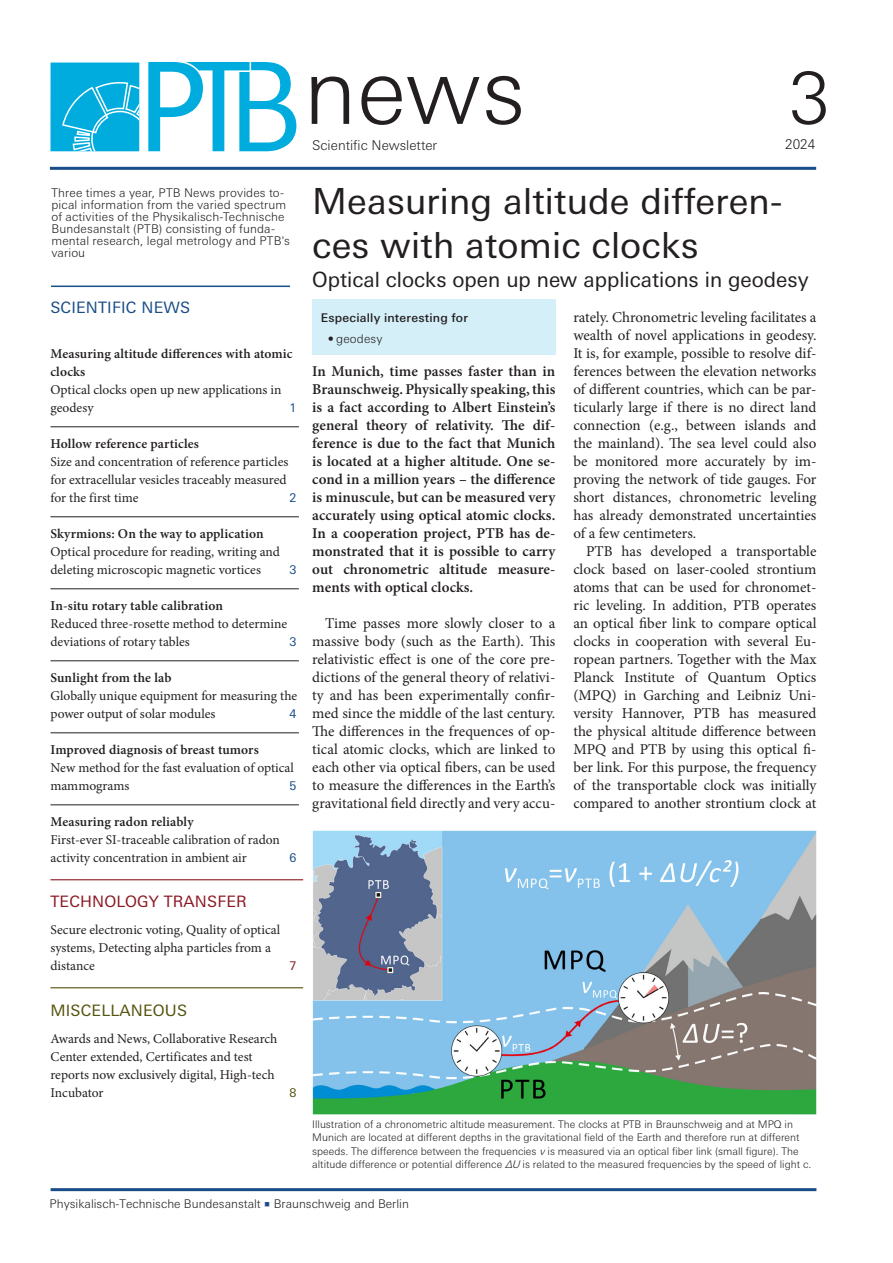
<style>
.page{position:relative;width:893px;height:1263px;background:#fff}
.page>*{position:absolute;margin:0;border:0;box-sizing:border-box;transform-origin:0 0}
.t1{font:300 92.85px "Univers Next W1 G";color:#231f20}
.t2{font:300 72px "Univers Next W1 G";color:#231f20}
.Überschrift-PTBnews{font:36px/43.2px "Univers Next W1 G";letter-spacing:.005em;color:#231f20}
.Unterüberschrift-PTBnews{font:21px "Univers Next W1 G";color:#231f20}
.t3{font:15.75px "Univers Next W1 G";letter-spacing:.01em;color:#8b1923}
.t4{font:15.75px "Univers Next W1 G";letter-spacing:.01em;color:#194d88}
.t5{font:15.75px "Univers Next W1 G";letter-spacing:.01em;color:#54540e}
.Fließtext_mit_Einzug-PTBnews{font:15px/18px "Minion Pro";color:#231f20;text-align:justify}
.Abstrakt-PTBnews{font:600 15px/18px "Minion Pro";letter-spacing:.005em;color:#231f20;text-align:justify}
.t6{font:13.5px/18px "Minion Pro";color:#231f20}
.t7{font:600 13.5px/18px "Minion Pro";letter-spacing:.01em;color:#231f20}
.t8{font:300 13.5px "Univers Next W1 G";color:#231f20}
.Besonders_interessant-Text-PTBnews{font:300 12px/12px "Univers Next W1 G";letter-spacing:.01em;color:#231f20}
.Besonders_interessant-PTBnews{font:500 12px "Univers Next W1 G";letter-spacing:.02em;color:#231f20}
.t9{font:12px "Univers Next W1 G";color:#194d88}
.t10{font:12px "Univers Next W1 G";color:#8b1923}
.t11{font:12px "Univers Next W1 G";color:#54540e}
.t12{font:300 10.5px/13.5px "Univers Next W1 G";color:#231f20}
.s1{font-style:italic}
.s2{font-family:"Minion Pro";font-weight:400;font-size:15px;color:#194d88}
</style>
<div class="page">
<hr style="left:51px;top:286px;width:239px;height:1px;background:#194d88">
<div style="left:312px;top:299px;width:243px;height:35px;background:#d5eff8"></div>
<div style="left:312px;top:326px;width:243px;height:29px;background:#d5eff8"></div>
<img style="left:312px;top:830px;width:504px;height:284px">
<hr style="left:50px;top:426px;width:249px;height:1px;background:#231f20">
<hr style="left:50px;top:516px;width:249px;height:1px;background:#231f20">
<hr style="left:50px;top:588px;width:249px;height:1px;background:#231f20">
<hr style="left:50px;top:660px;width:249px;height:1px;background:#231f20">
<hr style="left:50px;top:732px;width:249px;height:1px;background:#231f20">
<hr style="left:50px;top:804px;width:249px;height:1px;background:#231f20">
<hr style="left:50px;top:879px;width:253px;height:1px;background:#8b1923">
<hr style="left:50px;top:987px;width:253px;height:1px;background:#54540e">
<hr style="left:51px;top:1188px;width:765px;height:3px;background:#194d88">
<svg style="left:148px;top:62px;width:148px;height:89px"></svg>
<div style="left:50px;top:63px;width:89px;height:88px;background:#00acdd"></div>
<svg style="left:62px;top:82px;width:77px;height:69px"></svg>
<hr style="left:50px;top:167px;width:766px;height:3px;background:#194d88">
<h2 class="t2" style="left:789px;top:57px;width:42px">3</h2>
<h1 class="t1" style="left:304px;top:37px;width:224px">news</h1>
<p class="t8" style="left:312px;top:138px;width:126px">Scientific Newsletter</p>
<p class="t8" style="left:785px;top:136px;width:32px">2024</p>
<p class="Besonders_interessant-Text-PTBnews" style="left:51px;top:186px;width:240px">Three times a year, PTB News provides to&shy;pical information from the varied spectrum of activities of the Physikalisch-Technische Bundesanstalt (PTB) consisting of funda&shy;mental research, legal metrology and PTB's variou</p>
<p class="t4" style="left:50px;top:299px;width:141px">SCIENTIFIC NEWS</p>
<p class="t7" style="left:50px;top:345px;width:244px">Measuring altitude differences with atomic clocks</p>
<p class="t6" style="left:50px;top:381px;width:233px">Optical clocks open up new applications in geodesy</p>
<p class="t9" style="left:290px;top:401px;width:8px">1</p>
<p class="t7" style="left:50px;top:435px;width:150px">Hollow reference particles</p>
<p class="t6" style="left:50px;top:453px;width:239px">Size and concentration of reference particles for extracellular vesicles traceably measured for the first time</p>
<p class="t9" style="left:290px;top:491px;width:8px">2</p>
<p class="t7" style="left:50px;top:525px;width:215px">Skyrmions: On the way to application</p>
<p class="t6" style="left:50px;top:543px;width:231px">Optical procedure for reading, writing and deleting microscopic magnetic vortices</p>
<p class="t9" style="left:290px;top:563px;width:8px">3</p>
<p class="t7" style="left:50px;top:597px;width:174px">In-situ rotary table calibration</p>
<p class="t6" style="left:50px;top:615px;width:238px">Reduced three-rosette method to determine deviations of rotary tables</p>
<p class="t9" style="left:290px;top:635px;width:8px">3</p>
<p class="t7" style="left:50px;top:669px;width:122px">Sunlight from the lab</p>
<p class="t6" style="left:50px;top:687px;width:248px">Globally unique equipment for measuring the power output of solar modules</p>
<p class="t9" style="left:290px;top:707px;width:8px">4</p>
<p class="t7" style="left:50px;top:741px;width:210px">Improved diagnosis of breast tumors</p>
<p class="t6" style="left:50px;top:759px;width:245px">New method for the fast evaluation of optical mammograms</p>
<p class="t9" style="left:290px;top:779px;width:8px">5</p>
<p class="t7" style="left:50px;top:813px;width:145px">Measuring radon reliably</p>
<p class="t6" style="left:50px;top:831px;width:231px">First-ever SI-traceable calibration of radon activity concentration in ambient air</p>
<p class="t9" style="left:290px;top:851px;width:8px">6</p>
<p class="t3" style="left:50px;top:893px;width:198px">TECHNOLOGY TRANSFER</p>
<p class="t6" style="left:50px;top:921px;width:231px">Secure electronic voting, Quality of optical systems, Detecting alpha particles from a distance</p>
<p class="t10" style="left:290px;top:959px;width:8px">7</p>
<p class="t5" style="left:50px;top:1001px;width:138px">MISCELLANEOUS</p>
<p class="t6" style="left:50px;top:1029px;width:228px">Awards and News, Collaborative Research Center extended, Certificates and test reports now exclusively digital, High-tech Incubator</p>
<p class="t11" style="left:290px;top:1085px;width:8px">8</p>
<h1 class="Überschrift-PTBnews" style="left:312px;top:180px;width:472px">Measuring altitude differen&shy;ces with atomic clocks</h1>
<h2 class="Unterüberschrift-PTBnews" style="left:312px;top:268px;width:498px">Optical clocks open up new applications in geodesy</h2>
<h3 class="Besonders_interessant-PTBnews" style="left:321px;top:311px;width:149px">Especially interesting for</h3>
<p class="Besonders_interessant-Text-PTBnews" style="left:328px;top:333px;width:56px">• geodesy</p>
<p class="Abstrakt-PTBnews" style="left:312px;top:362px;width:245px">In Munich, time passes faster than in Braunschweig. Physically speaking, this is a fact according to Albert Einstein’s general theory of relativity. The dif&shy;ference is due to the fact that Munich is located at a higher altitude. One se&shy;cond in a million years – the difference is minuscule, but can be measured very accurately using optical atomic clocks.<br>In a cooperation project, PTB has de&shy;monstrated that it is possible to carry out chronometric altitude measure&shy;ments with optical clocks.</p>
<p class="Fließtext_mit_Einzug-PTBnews" style="left:312px;top:615px;width:245px;text-indent:13px">Time passes more slowly closer to a massive body (such as the Earth). This relativistic effect is one of the core pre&shy;dictions of the general theory of relativi&shy;ty and has been experimentally confir&shy;med since the middle of the last century.<br>The differences in the frequences of op&shy;tical atomic clocks, which are linked to each other via optical fibers, can be used to measure the differences in the Earth’s gravitational field directly and very accu-</p>
<p class="Fließtext_mit_Einzug-PTBnews" style="left:573px;top:309px;width:245px">rately. Chronometric leveling facilitates a wealth of novel applications in geodesy.<br>It is, for example, possible to resolve dif&shy;ferences between the elevation networks of different countries, which can be par&shy;ticularly large if there is no direct land connection (e.g., between islands and the mainland). The sea level could also be monitored more accurately by im&shy;proving the network of tide gauges. For short distances, chronometric leveling has already demonstrated uncertainties of a few centimeters.</p>
<p class="Fließtext_mit_Einzug-PTBnews" style="left:573px;top:543px;width:245px;text-indent:13px">PTB has developed a transportable clock based on laser-cooled strontium atoms that can be used for chronomet&shy;ric leveling. In addition, PTB operates an optical fiber link to compare optical clocks in cooperation with several Eu&shy;ropean partners. Together with the Max Planck Institute of Quantum Optics (MPQ) in Garching and Leibniz Uni&shy;versity Hannover, PTB has measured the physical altitude difference between MPQ and PTB by using this optical fi&shy;ber link. For this purpose, the frequency of the transportable clock was initially compared to another strontium clock at</p>
<p class="t12" style="left:312px;top:1117px;width:501px">Illustration of a chronometric altitude measurement. The clocks at PTB in Braunschweig and at MPQ in Munich are located at different depths in the gravitational field of the Earth and therefore run at different speeds. The difference between the frequencies <span class="s1">ν</span>is measured via an optical fiber link (small figure). The altitude difference or potential difference <span class="s1">ΔU</span> is related to the measured frequencies by the speed of light c.</p>
<p class="Besonders_interessant-Text-PTBnews" style="left:50px;top:1197px;width:361px">Physikalisch-Technische Bundesanstalt <span class="s2">■</span> Braunschweig and Berlin</p>
</div>
